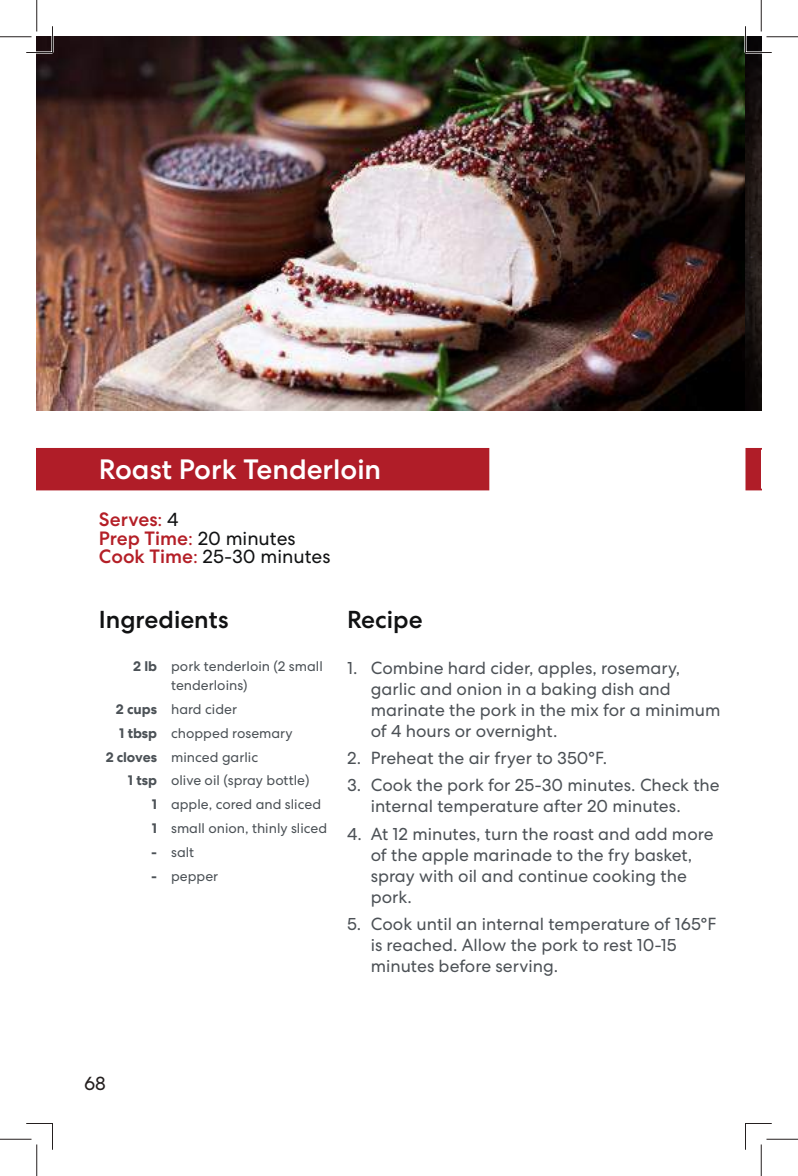
<style>
.page{position:relative;width:798px;height:1176px;background:#fff}
.page>*{position:absolute;margin:0;border:0;box-sizing:border-box;transform-origin:0 0}
.t1{font:500 28px "Centra No 2";color:#fff}
.t2{font:500 24.5px "Centra No 2";color:#111213}
.t3{font:19.25px "Centra No 2";color:#111213}
.t4{font:500 19.25px "Centra No 2";letter-spacing:.005em;color:#b41f27}
.t5{font:19.25px "Centra No 2";color:#241f1f}
.t6{font:17.5px/21px "Centra No 2";color:#4c5156}
.t7{font:14px/19.2px "Centra No 2";color:#4b5156}
.s1{font-weight:400}
.s2{font-weight:400;color:#111213}
.s3{font-weight:500;color:#b41f27}
.s4{color:#b41f27}
.s5{font-weight:700}
</style>
<div class="page">
<div style="left:37px;top:449px;width:451px;height:41px;background:#b01d28"></div>
<div style="left:37px;top:448px;width:452px;height:42px;border:2px solid #b01d28"></div>
<img style="left:37px;top:37px;width:724px;height:374px">
<svg style="left:746px;top:448px;width:15px;height:42px"></svg>
<hr style="left:26px;top:51px;width:26px;height:3px;background:#fff">
<hr style="left:746px;top:51px;width:26px;height:3px;background:#fff">
<hr style="left:51px;top:26px;width:3px;height:26px;background:#fff">
<hr style="left:744px;top:26px;width:3px;height:26px;background:#fff">
<svg style="left:26px;top:26px;width:27px;height:27px"></svg>
<svg style="left:26px;top:1123px;width:27px;height:27px"></svg>
<svg style="left:745px;top:26px;width:27px;height:27px"></svg>
<svg style="left:745px;top:1123px;width:27px;height:27px"></svg>
<hr style="left:0;top:36px;width:32px;height:2px;background:#fff">
<hr style="left:766px;top:36px;width:32px;height:2px;background:#fff">
<hr style="left:0;top:1138px;width:32px;height:2px;background:#fff">
<hr style="left:766px;top:1138px;width:32px;height:2px;background:#fff">
<hr style="left:36px;top:0;width:2px;height:32px;background:#fff">
<hr style="left:36px;top:1144px;width:2px;height:32px;background:#fff">
<hr style="left:760px;top:0;width:2px;height:32px;background:#fff">
<hr style="left:760px;top:1144px;width:2px;height:32px;background:#fff">
<hr style="left:0;top:36px;width:32px;height:1px;background:#241f1f">
<hr style="left:766px;top:36px;width:32px;height:1px;background:#241f1f">
<hr style="left:0;top:1139px;width:32px;height:1px;background:#241f1f">
<hr style="left:766px;top:1139px;width:32px;height:1px;background:#241f1f">
<hr style="left:36px;top:0;width:1px;height:32px;background:#241f1f">
<hr style="left:36px;top:1144px;width:1px;height:32px;background:#241f1f">
<hr style="left:761px;top:0;width:1px;height:32px;background:#241f1f">
<hr style="left:761px;top:1144px;width:1px;height:32px;background:#241f1f">
<h1 class="t1" style="left:99px;top:453px;width:284px">Roast Pork Tenderloin</h1>
<p class="t4" style="left:99px;top:508px;width:81px">Serves<span class="s1">:</span> <span class="s2">4</span></p>
<p class="t3" style="left:99px;top:528px;width:198px"><span class="s3">Prep Time</span><span class="s4">:</span> 20 minutes</p>
<p class="t3" style="left:99px;top:545px;width:233px"><span class="s3">Cook Time</span><span class="s4">:</span> 25-30 minutes</p>
<h2 class="t2" style="left:99px;top:605px;width:131px">Ingredients</h2>
<p class="t7" style="left:171px;top:656px;width:153px;text-indent:-38px"><span class="s5">2 lb</span> pork tenderloin (2 small tenderloins)</p>
<p class="t7" style="left:116px;top:699px;width:123px"><span class="s5">2 cups</span> hard cider</p>
<p class="t7" style="left:119px;top:723px;width:175px"><span class="s5">1 tbsp</span> chopped rosemary</p>
<p class="t7" style="left:106px;top:747px;width:154px"><span class="s5">2 cloves</span> minced garlic</p>
<p class="t7" style="left:128px;top:771px;width:183px"><span class="s5">1 tsp</span> olive oil (spray bottle)</p>
<p class="t7" style="left:152px;top:795px;width:171px"><span class="s5">1</span> apple, cored and sliced</p>
<p class="t7" style="left:152px;top:818px;width:177px"><span class="s5">1</span> small onion, thinly sliced</p>
<p class="t7" style="left:151px;top:842px;width:45px"><span class="s5">-</span> salt</p>
<p class="t7" style="left:151px;top:866px;width:69px"><span class="s5">-</span> pepper</p>
<h2 class="t2" style="left:347px;top:605px;width:77px">Recipe</h2>
<p class="t6" style="left:371px;top:657px;width:351px;text-indent:-24px">1. Combine hard cider, apples, rosemary, garlic and onion in a baking dish and marinate the pork in the mix for a minimum of 4 hours or overnight.</p>
<p class="t6" style="left:347px;top:747px;width:262px">2. Preheat the air fryer to 350°F.</p>
<p class="t6" style="left:371px;top:775px;width:351px;text-indent:-24px">3. Cook the pork for 25-30 minutes. Check the internal temperature after 20 minutes.</p>
<p class="t6" style="left:371px;top:823px;width:344px;text-indent:-24px">4. At 12 minutes, turn the roast and add more of the apple marinade to the fry basket, spray with oil and continue cooking the pork.</p>
<p class="t6" style="left:371px;top:913px;width:347px;text-indent:-24px">5. Cook until an internal temperature of 165°F is reached. Allow the pork to rest 10-15 minutes before serving.</p>
<p class="t5" style="left:84px;top:1072px;width:23px">68</p>
</div>
